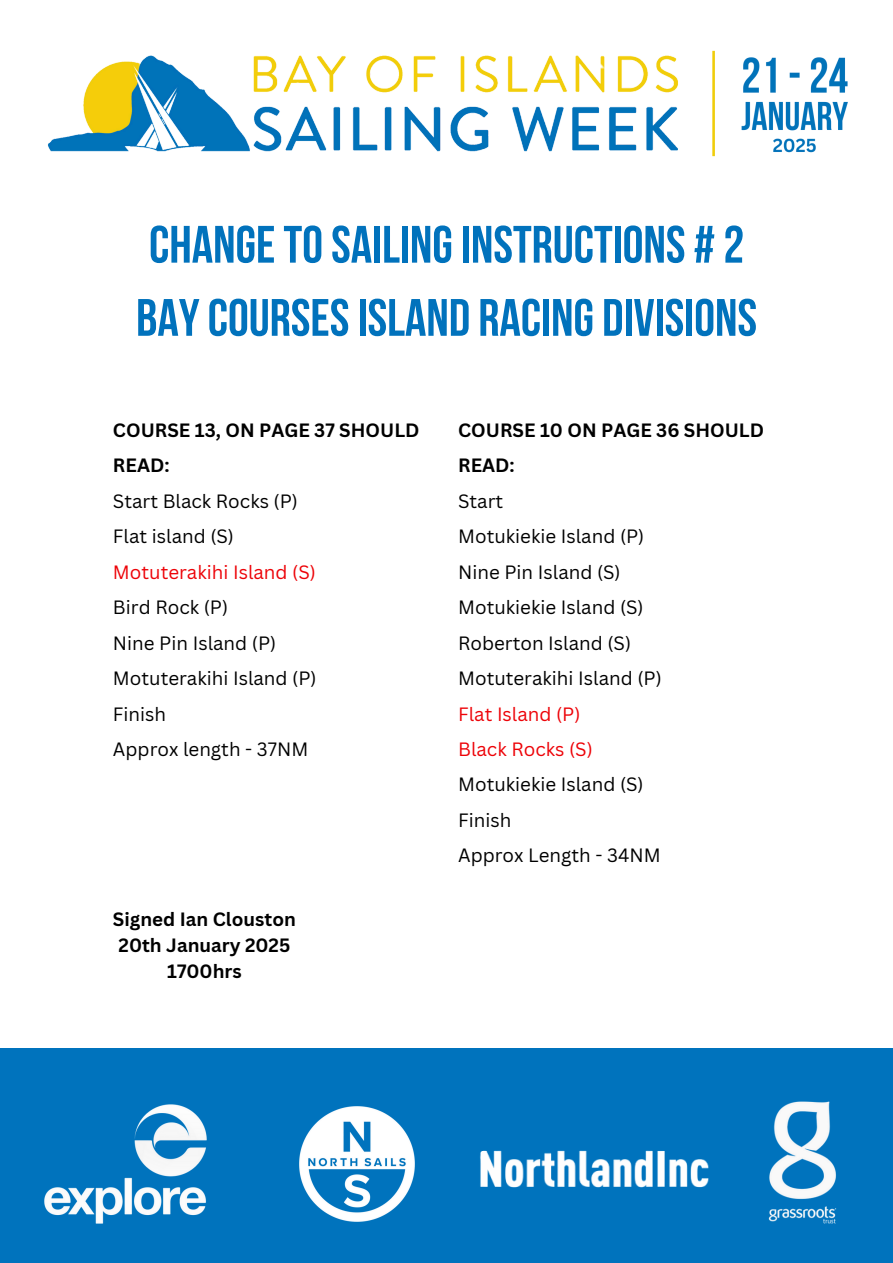
<style>
.page{position:relative;width:893px;height:1263px;background:#fff}
.page>*{position:absolute;margin:0;border:0;box-sizing:border-box;transform-origin:0 0}
.t1{font:700 52.5px/73.1px "Bebas Neue";color:#0172bc}
.t2{font:18.75px "Canva Sans";color:#000}
.t3{font:700 18.75px/35.4px "Canva Sans";color:#000}
.t4{font:18.75px "Canva Sans";color:#ed0308}
</style>
<div class="page">
<img style="left:48px;top:50px;width:800px;height:107px">
<div style="left:0;top:1048px;width:893px;height:215px;background:#0073bd"></div>
<img style="left:44px;top:1104px;width:163px;height:120px">
<img style="left:299px;top:1106px;width:116px;height:116px">
<img style="left:768px;top:1101px;width:69px;height:123px">
<img style="left:480px;top:1150px;width:229px;height:38px">
<p class="t1" style="left:136px;top:213px;width:622px">CHANGETOSAILINGINSTRUCTIONS # 2<br>BAYCOURSESISLAND RACING DIVISIONS</p>
<p class="t3" style="left:113px;top:412px;width:308px">COURSE 13, ON PAGE 37 SHOULD<br>READ:</p>
<h1 class="t2" style="left:113px;top:488px;width:186px">Start Black Rocks (P)</h1>
<p class="t2" style="left:113px;top:523px;width:123px">Flat island (S)</p>
<p class="t4" style="left:113px;top:559px;width:204px">Motuterakihi Island (S)</p>
<p class="t2" style="left:113px;top:594px;width:117px">Bird Rock (P)</p>
<p class="t2" style="left:113px;top:630px;width:165px">Nine Pin Island (P)</p>
<p class="t2" style="left:113px;top:665px;width:205px">Motuterakihi Island (P)</p>
<p class="t2" style="left:113px;top:700px;width:55px">Finish</p>
<p class="t2" style="left:113px;top:736px;width:197px">Approx length - 37NM</p>
<p class="t3" style="left:113px;top:906px;width:184px;line-height:25.9px;text-align:center">Signed Ian Clouston<br>20th January 2025<br>1700hrs</p>
<p class="t3" style="left:458px;top:412px;width:307px">COURSE 10 ON PAGE 36 SHOULD<br>READ:</p>
<p class="t2" style="left:458px;top:488px;width:47px">Start</p>
<p class="t2" style="left:458px;top:523px;width:188px">Motukiekie Island (P)</p>
<p class="t2" style="left:458px;top:559px;width:164px">Nine Pin Island (S)</p>
<p class="t2" style="left:458px;top:594px;width:187px">Motukiekie Island (S)</p>
<p class="t2" style="left:458px;top:630px;width:174px">Roberton Island (S)</p>
<p class="t2" style="left:458px;top:665px;width:205px">Motuterakihi Island (P)</p>
<p class="t4" style="left:458px;top:700px;width:124px">Flat Island (P)</p>
<p class="t4" style="left:458px;top:736px;width:136px">Black Rocks (S)</p>
<p class="t2" style="left:458px;top:771px;width:187px">Motukiekie Island (S)</p>
<p class="t2" style="left:458px;top:807px;width:55px">Finish</p>
<p class="t2" style="left:458px;top:842px;width:204px">Approx Length - 34NM</p>
</div>
